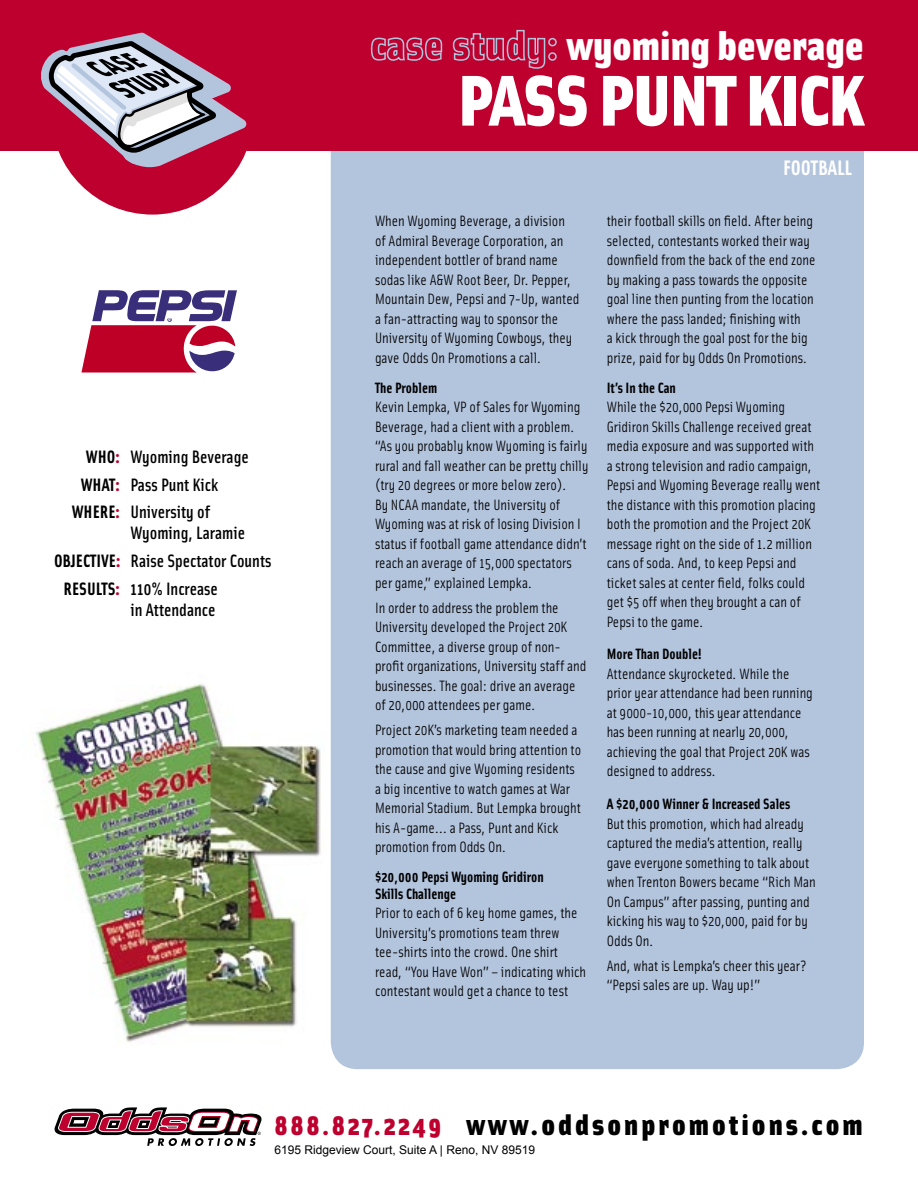
<style>
.page{position:relative;width:918px;height:1188px;background:#fff}
.page>*{position:absolute;margin:0;border:0;box-sizing:border-box;transform-origin:0 0}
.Banner_head_reverse-front{font:900 72px "Solex";letter-spacing:-.02em;color:#fff}
.t1{font:900 42px "Solex";color:#fff}
.t2{font:900 30px "Solex";letter-spacing:.1em;color:#000}
.Category_reverse{font:700 21px "Solex";color:#fff}
.t3{font:500 18px/21px "Solex";color:#000}
.CS_body_copy{font:15px/19.5px "Solex";color:#000}
.Idea_subhead{font:700 15px/16.5px "Solex";color:#000}
.CS_body_subhead{font:700 15px "Solex";color:#000}
.t4{font:12px "Arial";color:#000}
.s1{font-weight:700}
.s2{font-weight:900;color:#be002f}
.s3{font-size:27px;color:#be002f}
.s4{font-style:inherit}
</style>
<div class="page">
<svg style="left:54px;top:1107px;width:208px;height:39px"></svg>
<svg style="left:81px;top:290px;width:156px;height:83px"></svg>
<div style="left:331px;top:151px;width:533px;height:918px;background:#b3c4dd"></div>
<div style="left:0;top:0;width:918px;height:151px;background:#be002f"></div>
<svg style="left:370px;top:37px;width:73px;height:24px"></svg>
<svg style="left:452px;top:29px;width:105px;height:40px"></svg>
<div style="left:51px;top:12px;width:203px;height:203px;background:#be002f;border-radius:50%"></div>
<svg style="left:45px;top:32px;width:202px;height:135px"></svg>
<img style="left:35px;top:683px;width:286px;height:359px">
<p class="t3" style="left:86px;top:446px;width:165px"><span class="s1">WHO</span><span class="s2">:</span> Wyoming Beverage</p>
<p class="t3" style="left:81px;top:473px;width:139px"><span class="s1">WHAT</span><span class="s2">:</span> Pass Punt Kick</p>
<p class="t3" style="left:131px;top:501px;width:116px;text-indent:-59px"><span class="s1">WHERE</span><span class="s2">:</span> University of<br>Wyoming, Laramie</p>
<p class="t3" style="left:54px;top:550px;width:219px"><span class="s1">OBJECTIVE</span><span class="s2">:</span> Raise Spectator Counts</p>
<p class="t3" style="left:64px;top:577px;width:156px;text-align:right"><span class="s1">RESULTS</span><span class="s2">:</span> 110% Increase in Attendance</p>
<p class="t1" style="left:567px;top:16px;width:299px">wyoming beverage</p>
<p class="Banner_head_reverse-front" style="left:458px;top:50px;width:408px">PASS PUNT KICK</p>
<p class="Category_reverse" style="left:783px;top:154px;width:70px">FOOTBALL</p>
<p class="CS_body_copy" style="left:375px;top:211px;width:206px">When Wyoming Beverage, a division of Admiral Beverage Corporation, an independent bottler of brand name sodas like A&amp;W Root Beer, Dr. Pepper, Mountain Dew, Pepsi and 7-Up, wanted a fan-attracting way to sponsor the University of Wyoming Cowboys, they gave Odds On Promotions a call.</p>
<p class="Idea_subhead" style="left:375px;top:379px;width:64px">The Problem</p>
<p class="CS_body_copy" style="left:375px;top:397px;width:215px">Kevin Lempka, VP of Sales for Wyoming Beverage, had a client with a problem. “As you probably know Wyoming is fairly rural and fall weather can be pretty chilly (try 20 degrees or more below zero).<br>By NCAA mandate, the University of Wyoming was at risk of losing Division I status if football game attendance didn’t reach an average of 15,000 spectators per game,” explained Lempka.</p>
<p class="CS_body_copy" style="left:375px;top:597px;width:213px">In order to address the problem the University developed the Project 20K Committee, a diverse group of non&shy;profit organizations, University staff and businesses. The goal: drive an average of 20,000 attendees per game.</p>
<p class="CS_body_copy" style="left:375px;top:720px;width:208px">Project 20K’s marketing team needed a promotion that would bring attention to the cause and give Wyoming residents a big incentive to watch games at War Memorial Stadium. But Lempka brought his A-game... a Pass, Punt and Kick promotion from Odds On.</p>
<p class="Idea_subhead" style="left:375px;top:868px;width:170px">$20,000 Pepsi Wyoming Gridiron<br>Skills Challenge</p>
<p class="CS_body_copy" style="left:375px;top:903px;width:213px">Prior to each of 6 key home games, the University’s promotions team threw tee-shirts into the crowd. One shirt read, “You Have Won” – indicating which contestant would get a chance to test</p>
<p class="CS_body_copy" style="left:607px;top:211px;width:210px">their football skills on field. After being selected, contestants worked their way downfield from the back of the end zone by making a pass towards the opposite goal line then punting from the location where the pass landed; finishing with<br>a kick through the goal post for the big prize, paid for by Odds On Promotions.</p>
<p class="Idea_subhead" style="left:607px;top:379px;width:71px">It’s In the Can</p>
<p class="CS_body_copy" style="left:607px;top:397px;width:215px">While the $20,000 Pepsi Wyoming Gridiron Skills Challenge received great media exposure and was supported with a strong television and radio campaign, Pepsi and Wyoming Beverage really went the distance with this promotion placing both the promotion and the Project 20K message right on the side of 1.2 million cans of soda. And, to keep Pepsi and ticket sales at center field, folks could get $5 off when they brought a can of Pepsi to the game.</p>
<p class="CS_body_subhead" style="left:607px;top:644px;width:97px">More Than Double!</p>
<p class="CS_body_copy" style="left:607px;top:663px;width:208px">Attendance skyrocketed. While the prior year attendance had been running at 9000-10,000, this year attendance has been running at nearly 20,000, achieving the goal that Project 20K was designed to address.</p>
<p class="CS_body_subhead" style="left:607px;top:794px;width:185px">A $20,000 Winner &amp; Increased Sales</p>
<p class="CS_body_copy" style="left:607px;top:813px;width:211px">But this promotion, which had already captured the media’s attention, really gave everyone something to talk about when Trenton Bowers became “Rich Man On Campus” after passing, punting and kicking his way to $20,000, paid for by Odds On.</p>
<p class="CS_body_copy" style="left:607px;top:955px;width:201px">And, what is Lempka’s cheer this year? “Pepsi sales are up. Way up!”</p>
<p class="t2" style="left:274px;top:1103px;width:590px"><span class="s3">888.827.2249</span> www.oddsonpromotions.com</p>
<p class="t4" style="left:274px;top:1143px;width:262px">6195 Ridgeview Court, Suite A | Reno, NV 895<span class="s4">1</span>9</p>
</div>
